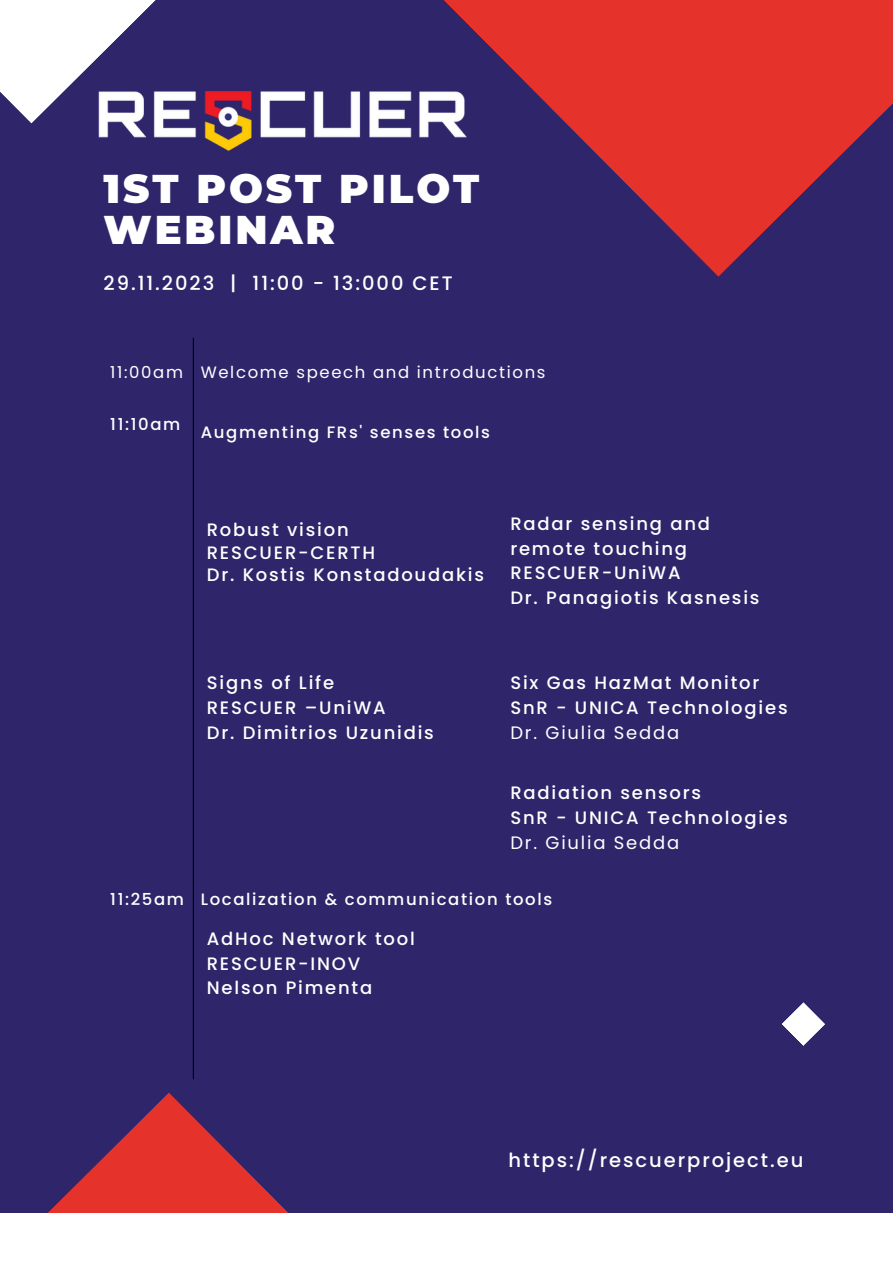
<style>
.page{position:relative;width:893px;height:1264px;background:#fff}
.page>*{position:absolute;margin:0;border:0;box-sizing:border-box;transform-origin:0 0}
.t1{font:900 40.05px/40.5px "Montserrat";letter-spacing:.075em;color:#fff}
.t2{font:500 19.5px "Poppins";letter-spacing:.1em;color:#fff}
.t3{font:500 18px "Poppins";letter-spacing:.1em;color:#fff}
.t4{font:18px "Poppins";letter-spacing:.1em;color:#fff}
.t5{font:500 16.5px "Poppins";letter-spacing:.1em;color:#fff}
.t6{font:16.5px "Poppins";letter-spacing:.1em;color:#fff}
</style>
<div class="page">
<div style="left:0;top:0;width:892px;height:1262px;background:#2f256a"></div>
<svg style="left:782px;top:1002px;width:43px;height:44px"></svg>
<svg style="left:0;top:0;width:156px;height:124px"></svg>
<svg style="left:49px;top:1093px;width:238px;height:119px"></svg>
<svg style="left:444px;top:0;width:448px;height:277px;fill:#e5322b"></svg>
<hr style="left:193px;top:338px;width:1px;height:741px;background:#000">
<div style="left:0;top:1212px;width:892px;height:50px;background:#fff"></div>
<img style="left:74px;top:70px;width:412px;height:95px">
<p class="t1" style="left:103px;top:169px;width:377px">1ST POST PILOT<br>WEBINAR</p>
<p class="t2" style="left:103px;top:269px;width:350px">29.11.2023 | 11:00 - 13:000 CET</p>
<p class="t6" style="left:110px;top:361px;width:74px">11:00am</p>
<p class="t6" style="left:201px;top:361px;width:346px">Welcome speech and introductions</p>
<p class="t5" style="left:110px;top:413px;width:72px">11:10am</p>
<p class="t5" style="left:201px;top:420px;width:291px">Augmenting FRs' senses tools</p>
<p class="t3" style="left:207px;top:517px;width:143px">Robust vision</p>
<p class="t3" style="left:207px;top:540px;width:170px">RESCUER-CERTH</p>
<p class="t3" style="left:207px;top:562px;width:279px">Dr. Kostis Konstadoudakis</p>
<p class="t3" style="left:207px;top:670px;width:129px">Signs of Life</p>
<p class="t3" style="left:207px;top:695px;width:180px">RESCUER –UniWA</p>
<p class="t3" style="left:207px;top:720px;width:228px">Dr. Dimitrios Uzunidis</p>
<p class="t3" style="left:510px;top:511px;width:201px">Radar sensing and</p>
<p class="t3" style="left:510px;top:536px;width:178px">remote touching</p>
<p class="t3" style="left:510px;top:560px;width:172px">RESCUER-UniWA</p>
<p class="t3" style="left:510px;top:585px;width:251px">Dr. Panagiotis Kasnesis</p>
<p class="t3" style="left:510px;top:670px;width:250px">Six Gas HazMat Monitor</p>
<p class="t3" style="left:510px;top:695px;width:279px">SnR - UNICA Technologies</p>
<p class="t4" style="left:510px;top:720px;width:170px">Dr. Giulia Sedda</p>
<p class="t3" style="left:510px;top:780px;width:192px">Radiation sensors</p>
<p class="t3" style="left:510px;top:805px;width:279px">SnR - UNICA Technologies</p>
<p class="t4" style="left:510px;top:830px;width:170px">Dr. Giulia Sedda</p>
<p class="t5" style="left:110px;top:887px;width:75px">11:25am</p>
<p class="t5" style="left:201px;top:887px;width:353px">Localization &amp; communication tools</p>
<p class="t3" style="left:207px;top:926px;width:209px">AdHoc Network tool</p>
<p class="t3" style="left:207px;top:950px;width:155px">RESCUER-INOV</p>
<p class="t3" style="left:207px;top:975px;width:167px">Nelson Pimenta</p>
<p class="t2" style="left:508px;top:1146px;width:296px">https://rescuerproject.eu</p>
</div>
